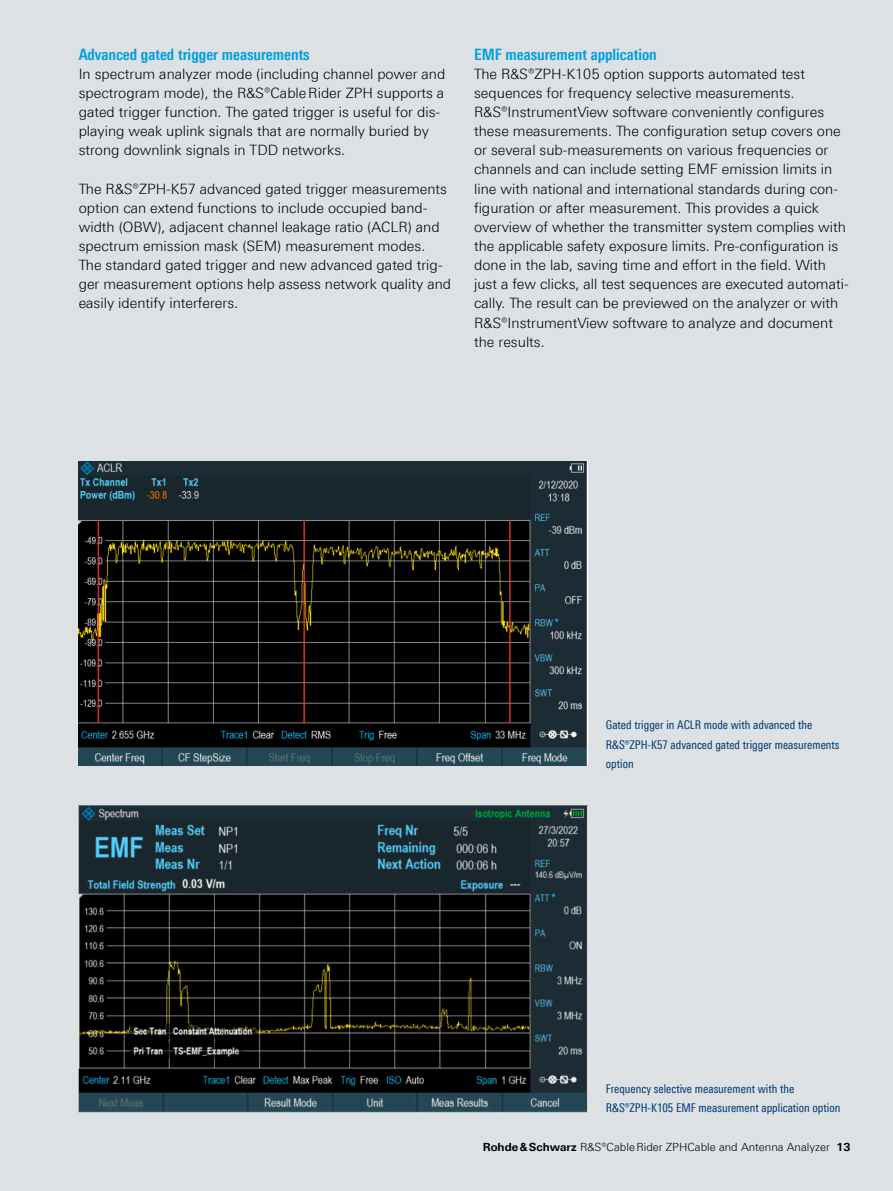
<style>
.page{position:relative;width:893px;height:1191px;background:#dde1e4}
.page>*{position:absolute;margin:0;border:0;box-sizing:border-box;transform-origin:0 0}
.Absatzfett_cyan{font:700 15.75px "Linotype Univers 620 Cn";color:#009ee3}
.Haupttext_ohne_Absta{font:300 14.25px/19.2px "Linotype Univers 330";color:#000}
.Haupttext{font:300 14.25px/19.2px "Linotype Univers 330";color:#000}
.Bildunterschrift{font:12px/19.2px "Linotype Univers 420 Cn";color:#003872}
.t1{font:300 11.25px "Linotype Univers 330";color:#000}
.s1{font-family:"Linotype Univers 630";font-weight:700}
</style>
<div class="page">
<img style="left:79px;top:461px;width:508px;height:304px">
<img style="left:79px;top:806px;width:508px;height:306px">
<p class="Absatzfett_cyan" style="left:79px;top:45px;width:233px">Advanced gated trigger measurements</p>
<p class="Haupttext_ohne_Absta" style="left:79px;top:64px;width:368px">In spectrum analyzer mode (including channel power and spectrogram mode), the R&amp;S®CableRider ZPH supports a gated trigger function. The gated trigger is useful for dis&shy;playing weak uplink signals that are normally buried by strong downlink signals in TDD networks.</p>
<p class="Haupttext" style="left:79px;top:179px;width:374px">The R&amp;S®ZPH-K57 advanced gated trigger measurements option can extend functions to include occupied band&shy;width (OBW), adjacent channel leakage ratio (ACLR) and spectrum emission mask (SEM) measurement modes.<br>The standard gated trigger and new advanced gated trig&shy;ger measurement options help assess network quality and easily identify interferers.</p>
<p class="Absatzfett_cyan" style="left:474px;top:45px;width:184px">EMF measurement application</p>
<p class="Haupttext_ohne_Absta" style="left:474px;top:64px;width:376px">The R&amp;S®ZPH-K105 option supports automated test sequences for frequency selective measurements.<br>R&amp;S®InstrumentView software conveniently configures these measurements. The configuration setup covers one or several sub-measurements on various frequencies or channels and can include setting EMF emission limits in line with national and international standards during con&shy;figuration or after measurement. This provides a quick overview of whether the transmitter system complies with the applicable safety exposure limits. Pre-configuration is done in the lab, saving time and effort in the field. With just a few clicks, all test sequences are executed automati&shy;cally. The result can be previewed on the analyzer or with R&amp;S®InstrumentView software to analyze and document the results.</p>
<p class="Bildunterschrift" style="left:606px;top:715px;width:235px">Gated trigger in ACLR mode with advanced the<br>R&amp;S®ZPH-K57 advanced gated trigger measurements option</p>
<p class="Bildunterschrift" style="left:606px;top:1079px;width:236px">Frequency selective measurement with the<br>R&amp;S®ZPH-K105 EMF measurement application option</p>
<p class="t1" style="left:483px;top:1140px;width:369px"><span class="s1">Rohde&amp;Schwarz</span> R&amp;S®CableRider ZPHCable and Antenna Analyzer <span class="s1">13</span></p>
</div>
